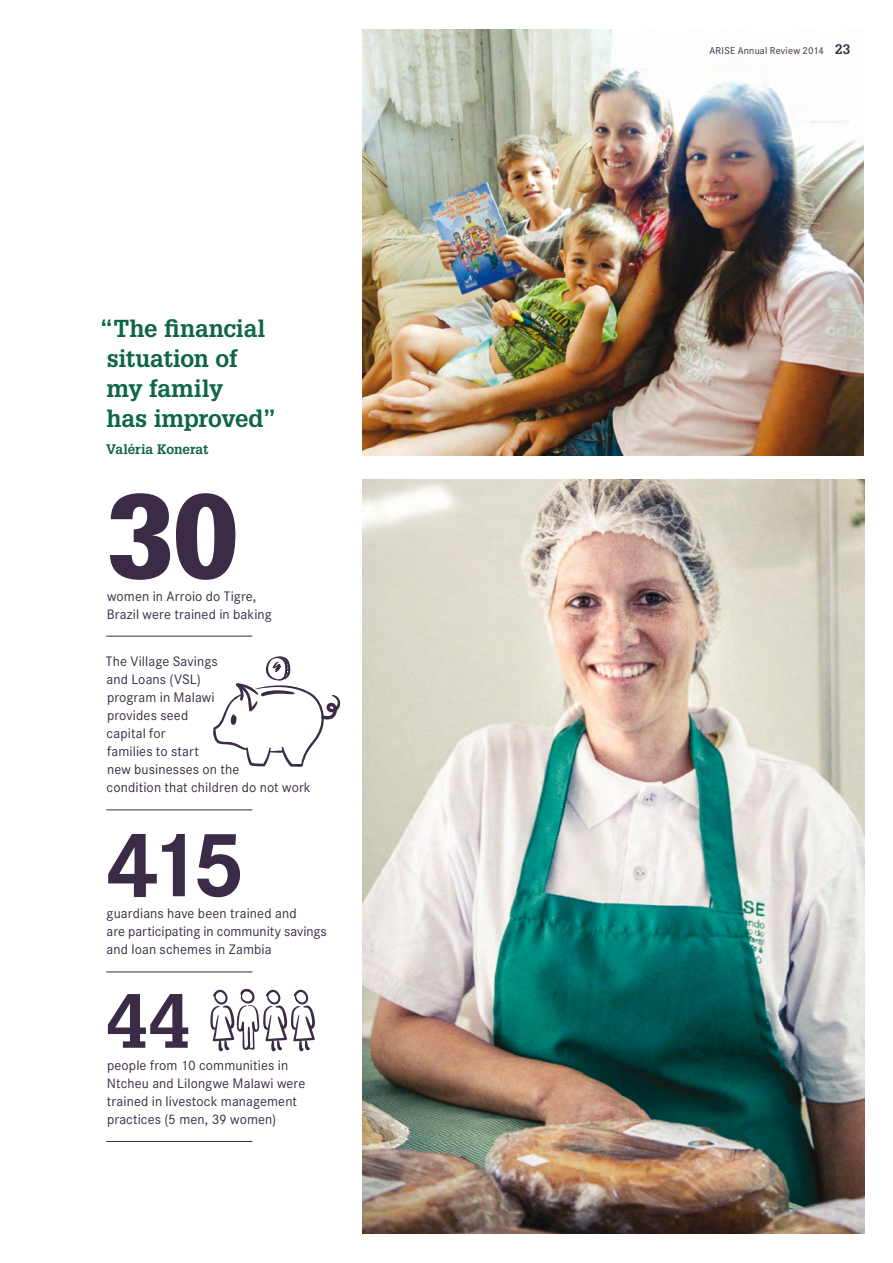
<style>
.page{position:relative;width:893px;height:1263px;background:#fff}
.page>*{position:absolute;margin:0;border:0;box-sizing:border-box;transform-origin:0 0}
.t1{font:900 117px "Glypha";color:#3b2b46}
.t2{font:700 90px "Corporate SBQ";color:#3b2b46}
.t3{font:700 75px "Glypha";color:#3b2b46}
.t4{font:700 24px/30px "Glypha";letter-spacing:-.01em;color:#0e654b}
.t5{font:13.5px/18px "Corporate SBQ";letter-spacing:.01em;color:#3b2b46}
.t6{font:700 13.5px "Glypha";color:#0e654b}
.t7{font:9.75px "Corporate SBQ";letter-spacing:.02em;color:#3b2b46}
.s1{font-family:"Glypha";font-weight:700;font-size:13.5px}
</style>
<div class="page">
<img style="left:363px;top:30px;width:500px;height:426px">
<img style="left:363px;top:480px;width:502px;height:753px">
<hr style="left:106px;top:636px;width:146px;height:1px;background:#3b2b46">
<hr style="left:106px;top:809px;width:146px;height:1px;background:#3b2b46">
<hr style="left:106px;top:971px;width:146px;height:1px;background:#3b2b46">
<hr style="left:106px;top:1141px;width:146px;height:1px;background:#3b2b46">
<svg style="left:210px;top:988px;width:105px;height:64px"></svg>
<svg style="left:213px;top:656px;width:128px;height:111px"></svg>
<h3 class="t4" style="left:100px;top:313px;width:178px">“The financial situation of<br>my family<br>has improved”</h3>
<p class="t6" style="left:106px;top:440px;width:104px">Valéria Konerat</p>
<h1 class="t1" style="left:108px;top:466px;width:132px">30</h1>
<p class="t5" style="left:107px;top:605px;width:166px">Brazil were trained in baking</p>
<p class="t5" style="left:106px;top:653px;width:206px">The Village Savings<br>and Loans (VSL)<br>program in Malawi<br>provides seed<br>capital for<br>families to start<br>new businesses on the<br>condition that children do not work</p>
<p class="t5" style="left:107px;top:587px;width:151px">women in Arroio do Tigre,</p>
<h2 class="t2" style="left:106px;top:810px;width:142px">415</h2>
<p class="t5" style="left:107px;top:905px;width:222px">guardians have been trained and<br>are participating in community savings and loan schemes in Zambia</p>
<h3 class="t3" style="left:106px;top:974px;width:86px">44</h3>
<p class="t5" style="left:107px;top:1056px;width:200px">people from 10 communities in<br>Ntcheu and Lilongwe Malawi were trained in livestock management practices (5 men, 39 women)</p>
<p class="t7" style="left:710px;top:45px;width:142px">ARISE Annual Review 2014 <span class="s1">23</span></p>
</div>
